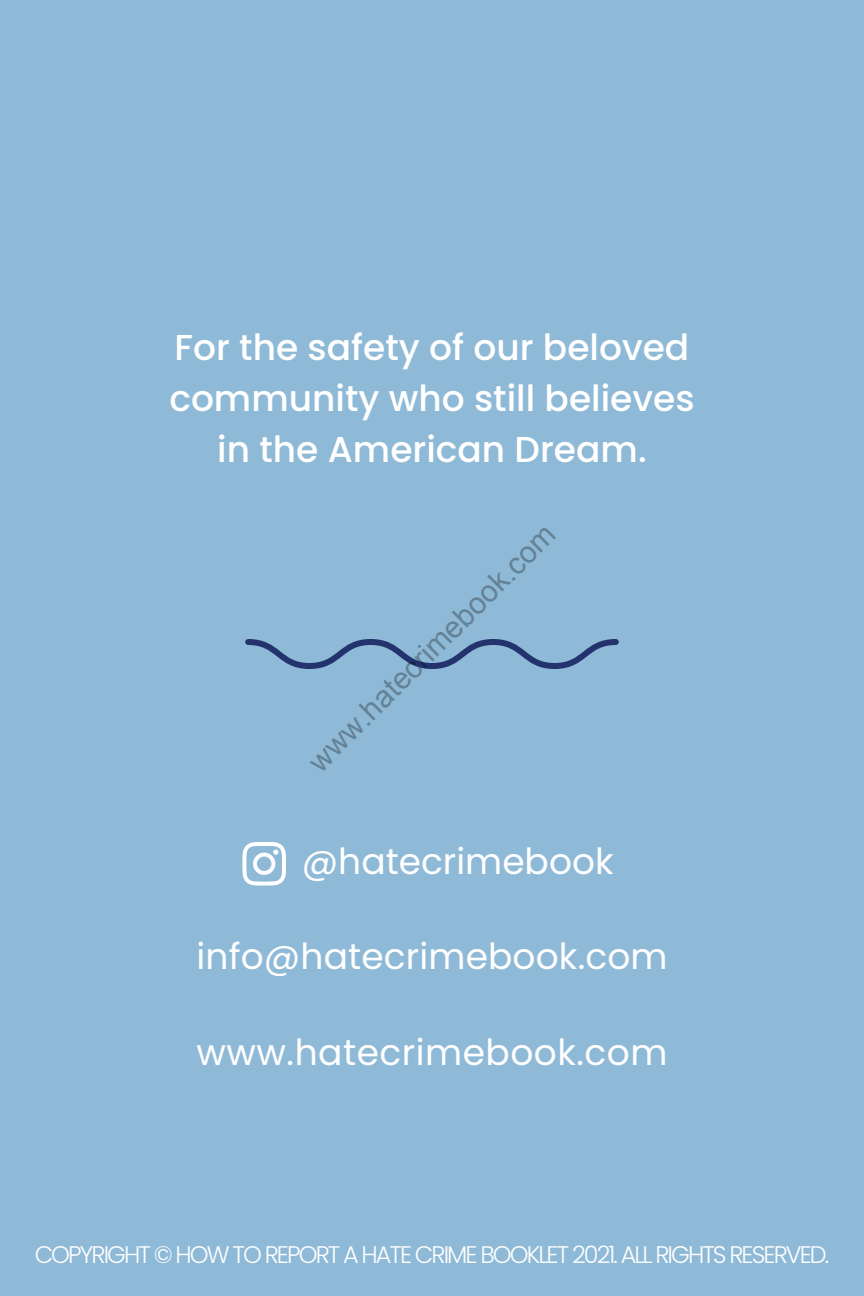
<style>
.page{position:relative;width:864px;height:1296px;background:#8fbad7}
.page>*{position:absolute;margin:0;border:0;box-sizing:border-box;transform-origin:0 0}
.t1{font:500 36px/51px "Poppins";color:#fff}
.t2{font:36px "Poppins";letter-spacing:.005em;color:#fff}
.t3{font:30px "Arial";color:rgb(0 0 0/.3)}
.t4{font:300 24px "Poppins";letter-spacing:-.08em;color:#fff}
</style>
<div class="page">
<svg style="left:245px;top:639px;width:374px;height:30px"></svg>
<svg style="left:242px;top:842px;width:44px;height:44px"></svg>
<p class="t1" style="left:169px;top:322px;width:527px">For the safety of our beloved community who still believes</p>
<p class="t1" style="left:217px;top:424px;width:431px">in the American Dream.</p>
<p class="t3" style="left:299px;top:752px;width:337px;rotate:-45deg">www.hatecrimebook.com</p>
<p class="t2" style="left:302px;top:841px;width:313px">@hatecrimebook</p>
<p class="t2" style="left:197px;top:936px;width:473px">info@hatecrimebook.com</p>
<p class="t2" style="left:197px;top:1032px;width:473px">www.hatecrimebook.com</p>
<p class="t4" style="left:35px;top:1241px;width:796px">COPYRIGHT © HOW TO REPORT A HATE CRIME BOOKLET 2021. ALL RIGHTS RESERVED.</p>
</div>
